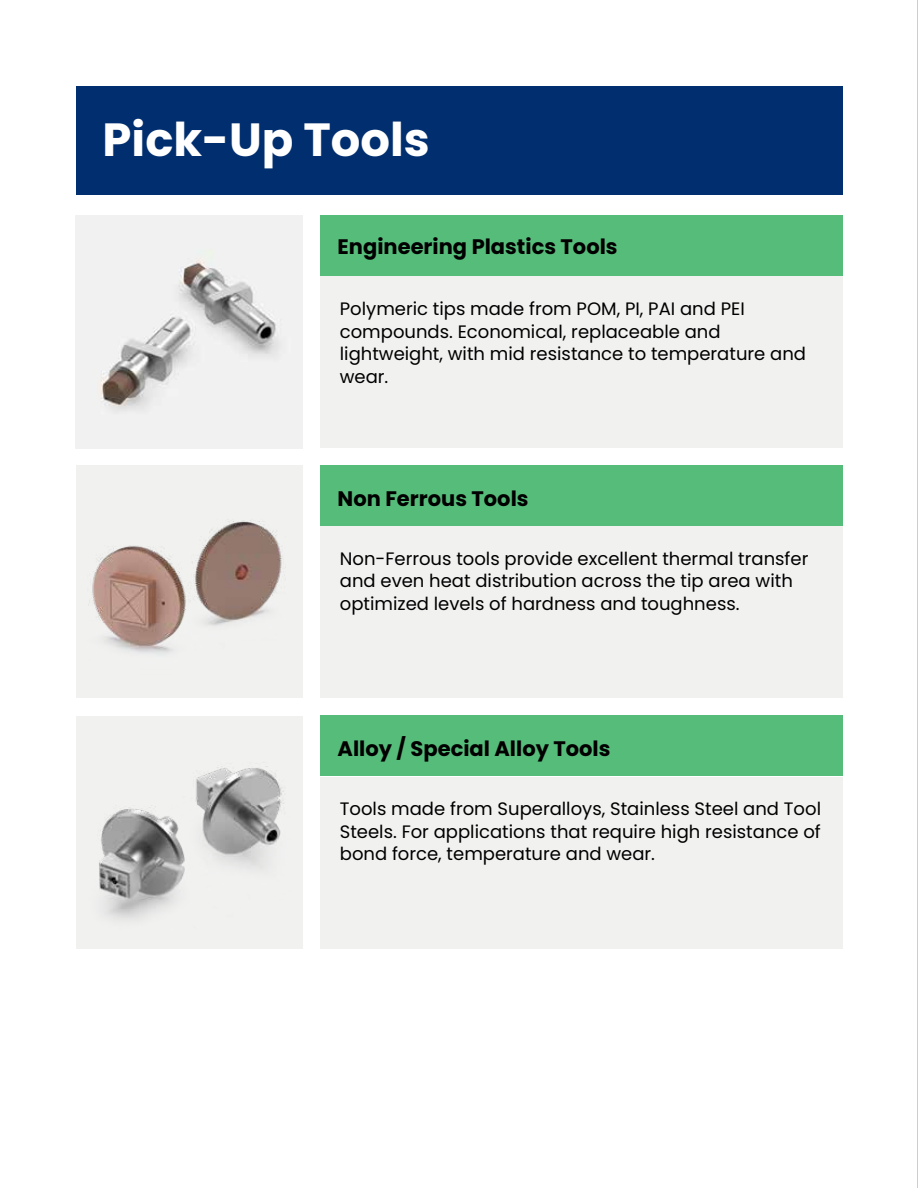
<style>
.page{position:relative;width:918px;height:1188px;background:#fff}
.page>*{position:absolute;margin:0;border:0;box-sizing:border-box;transform-origin:0 0}
.t1{font:700 46.5px "Poppins";color:#fff}
.t2{font:700 21px "Poppins";color:#000}
.t3{font:18px/22.5px "Poppins";color:#000}
</style>
<div class="page">
<div style="left:76px;top:465px;width:226px;height:233px;background:#f1f1f0"></div>
<div style="left:76px;top:716px;width:226px;height:233px;background:#f1f1f0"></div>
<img style="left:99px;top:766px;width:185px;height:153px">
<img style="left:76px;top:215px;width:226px;height:233px">
<img style="left:92px;top:520px;width:190px;height:134px">
<hr style="left:917px;top:0;width:1px;height:1188px;background:#9d9fa2">
<div style="left:320px;top:276px;width:522px;height:172px;background:#f1f1f0"></div>
<div style="left:320px;top:526px;width:522px;height:172px;background:#f1f1f0"></div>
<div style="left:320px;top:777px;width:522px;height:172px;background:#f1f1f0"></div>
<div style="left:320px;top:215px;width:522px;height:61px;background:#56bc7a"></div>
<div style="left:320px;top:465px;width:522px;height:61px;background:#56bc7a"></div>
<div style="left:320px;top:715px;width:522px;height:61px;background:#56bc7a"></div>
<div style="left:76px;top:86px;width:766px;height:108px;background:#002e6e"></div>
<h1 class="t1" style="left:103px;top:107px;width:329px">Pick-Up Tools</h1>
<p class="t2" style="left:338px;top:232px;width:281px">Engineering Plastics Tools</p>
<p class="t3" style="left:340px;top:298px;width:468px">Polymeric tips made from POM, PI, PAI and PEI compounds. Economical, replaceable and lightweight, with mid resistance to temperature and wear.</p>
<p class="t2" style="left:338px;top:484px;width:192px">Non Ferrous Tools</p>
<p class="t3" style="left:340px;top:547px;width:470px">Non-Ferrous tools provide excellent thermal transfer and even heat distribution across the tip area with optimized levels of hardness and toughness.</p>
<p class="t2" style="left:338px;top:734px;width:274px">Alloy / Special Alloy Tools</p>
<p class="t3" style="left:340px;top:798px;width:483px;text-align:justify">Tools made from Superalloys, Stainless Steel and Tool Steels. For applications that require high resistance of bond force, temperature and wear.</p>
</div>
